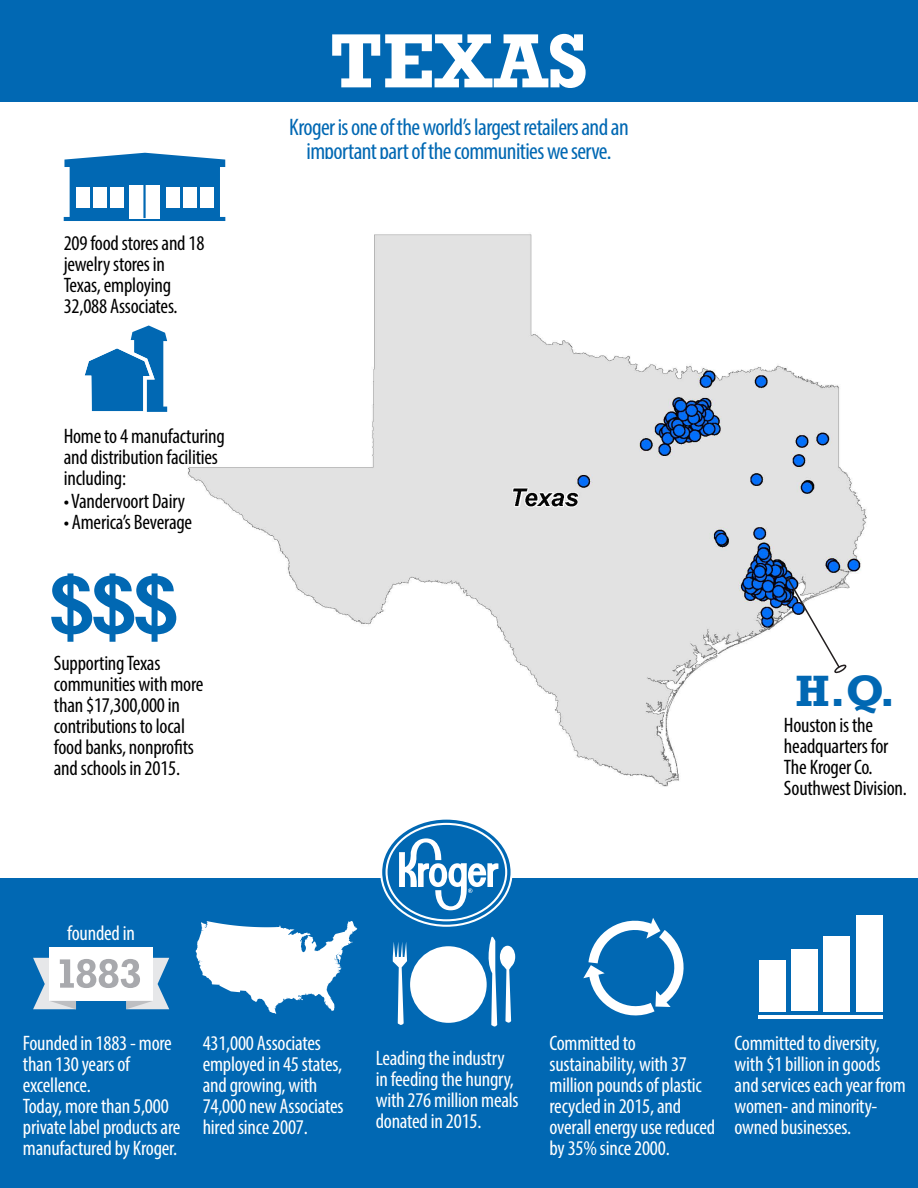
<style>
.page{position:relative;width:918px;height:1188px;background:#fff}
.page>*{position:absolute;margin:0;border:0;box-sizing:border-box;transform-origin:0 0}
.t1{font:700 78px "Rockwell";color:#fff}
.t2{font:700 45px "Rockwell";color:#0168b3}
.t3{font:condensed 24px/24px "Myriad Pro";letter-spacing:-.025em;color:#0168b3;text-align:center}
.t4{font:condensed 21px/21px "Myriad Pro";letter-spacing:-.01em;color:#fff}
.t5{font:condensed 21px/21px "Myriad Pro";letter-spacing:-.01em;color:#000}
</style>
<div class="page">
<div style="left:0;top:879px;width:918px;height:309px;background:#0168b3"></div>
<div style="left:0;top:0;width:918px;height:102px;background:#0168b3"></div>
<div style="left:49px;top:947px;width:104px;height:54px;background:#fff"></div>
<svg style="left:33px;top:958px;width:136px;height:51px"></svg>
<svg style="left:583px;top:918px;width:101px;height:98px"></svg>
<hr style="left:758px;top:1015px;width:125px;height:3px;background:#fff">
<div style="left:759px;top:960px;width:27px;height:51px;background:#fff"></div>
<div style="left:791px;top:949px;width:27px;height:62px;background:#fff"></div>
<div style="left:824px;top:936px;width:26px;height:75px;background:#fff"></div>
<div style="left:856px;top:915px;width:27px;height:96px;background:#fff"></div>
<svg style="left:393px;top:936px;width:122px;height:91px"></svg>
<svg style="left:196px;top:921px;width:161px;height:93px"></svg>
<img style="left:167px;top:217px;width:700px;height:570px">
<svg style="left:786px;top:576px;width:62px;height:97px"></svg>
<svg style="left:380px;top:819px;width:133px;height:108px"></svg>
<svg style="left:64px;top:153px;width:161px;height:68px;background:#277fbe"></svg>
<div style="left:130px;top:185px;width:30px;height:33px;background:#fff"></div>
<div style="left:76px;top:188px;width:13px;height:20px;background:#fff"></div>
<div style="left:93px;top:188px;width:13px;height:20px;background:#fff"></div>
<div style="left:110px;top:188px;width:14px;height:20px;background:#fff"></div>
<div style="left:166px;top:188px;width:13px;height:20px;background:#fff"></div>
<div style="left:183px;top:188px;width:13px;height:20px;background:#fff"></div>
<div style="left:200px;top:188px;width:14px;height:20px;background:#fff"></div>
<hr style="left:143px;top:182px;width:3px;height:36px;background:#0168b3">
<svg style="left:51px;top:573px;width:125px;height:69px"></svg>
<svg style="left:85px;top:325px;width:82px;height:87px"></svg>
<p class="t1" style="left:330px;top:14px;width:260px">TEXAS</p>
<p class="t5" style="left:64px;top:232px;width:142px">209 food stores and 18 jewelry stores in<br>Texas, employing<br>32,088 Associates.</p>
<p class="t5" style="left:64px;top:426px;width:163px">Home to 4 manufacturing and distribution facilities including:</p>
<p class="t5" style="left:64px;top:490px;width:123px">• Vandervoort Dairy</p>
<p class="t5" style="left:64px;top:511px;width:130px">• America’s Beverage</p>
<p class="t5" style="left:54px;top:653px;width:151px">Supporting Texas communities with more than $17,300,000 in contributions to local food banks, nonprofits and schools in 2015.</p>
<p class="t4" style="left:67px;top:922px;width:69px">founded in</p>
<p class="t3" style="left:289px;top:115px;width:341px">Kroger is one of the world’s largest retailers and an important part of the communities we serve.</p>
<p class="t2" style="left:796px;top:663px;width:101px">H.Q.</p>
<p class="t5" style="left:784px;top:715px;width:125px">Houston is the headquarters for<br>The Kroger Co.<br>Southwest Division.</p>
<p class="t4" style="left:23px;top:1032px;width:159px">Founded in 1883 - more than 130 years of excellence.<br>Today, more than 5,000 private label products are manufactured by Kroger.</p>
<p class="t4" style="left:203px;top:1033px;width:142px">431,000 Associates employed in 45 states, and growing, with<br>74,000 new Associates hired since 2007.</p>
<p class="t4" style="left:376px;top:1047px;width:145px">Leading the industry in feeding the hungry, with 276 million meals donated in 2015.</p>
<p class="t4" style="left:550px;top:1032px;width:167px">Committed to sustainability, with 37 million pounds of plastic recycled in 2015, and overall energy use reduced by 35% since 2000.</p>
<p class="t4" style="left:735px;top:1032px;width:173px">Committed to diversity, with $1 billion in goods and services each year from women- and minority&shy;owned businesses.</p>
</div>
